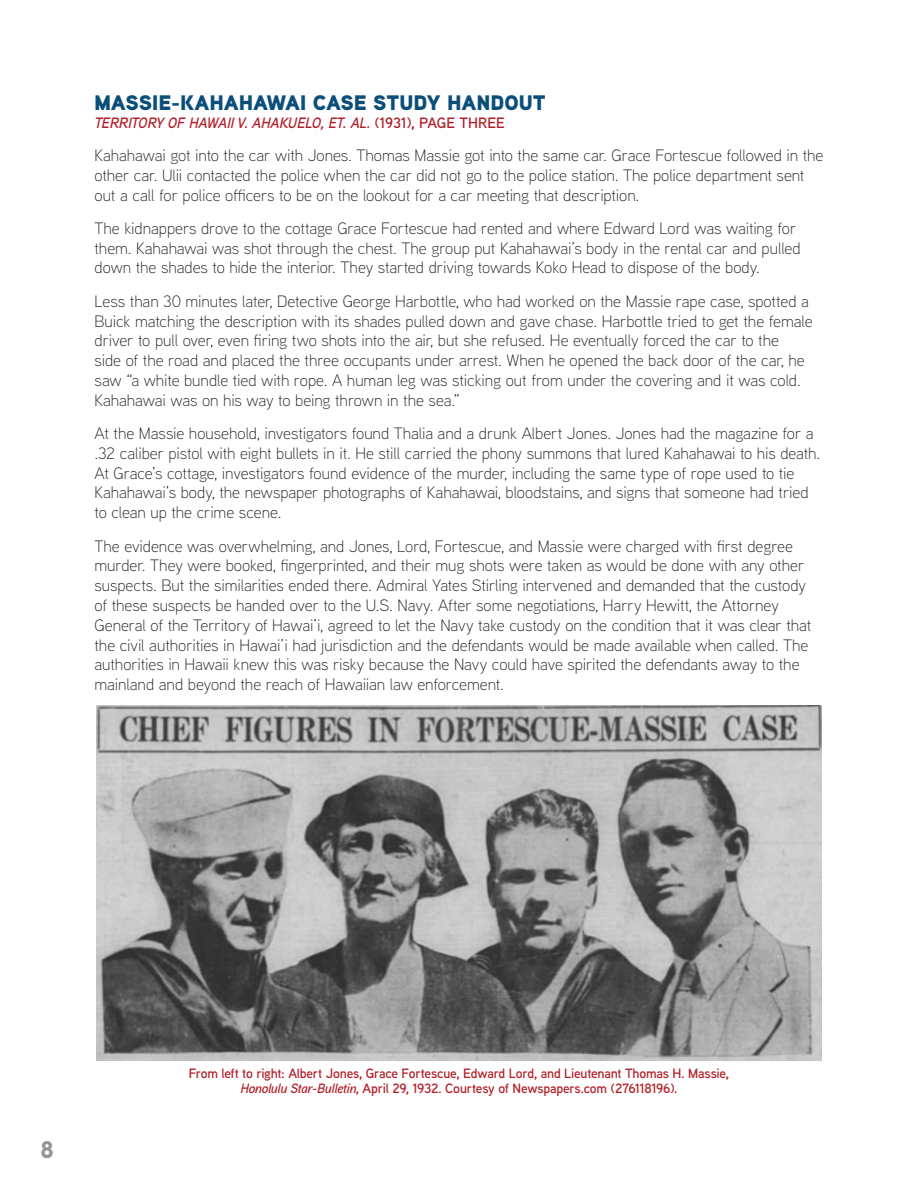
<style>
.page{position:relative;width:918px;height:1188px;background:#fff}
.page>*{position:absolute;margin:0;border:0;box-sizing:border-box;transform-origin:0 0}
.t1{font:900 24px "Aaux Next";color:#939598}
.t2{font:900 21px "Aaux Next";color:#0a4e79}
.t3{font:300 16.5px/19.8px "Aaux Next";letter-spacing:-.005em;color:#231f20}
.t4{font:italic 600 15px "Aaux Next";letter-spacing:-.01em;color:#b11f28}
.image_captions{font:600 13.5px/15px "Aaux Next";letter-spacing:-.015em;color:#b11f28;text-align:center}
.s1{font-style:normal}
.s2{font-style:italic}
</style>
<div class="page">
<img style="left:96px;top:706px;width:726px;height:354px">
<p class="t2" style="left:94px;top:87px;width:453px">MASSIE-KAHAHAWAI CASE STUDY HANDOUT</p>
<p class="t4" style="left:94px;top:112px;width:412px">TERRITORY OF HAWAII V. AHAKUELO, ET. AL. <span class="s1">(1931), PAGE THREE</span></p>
<p class="t3" style="left:94px;top:145px;width:730px">Kahahawai got into the car with Jones. Thomas Massie got into the same car. Grace Fortescue followed in the other car. Ulii contacted the police when the car did not go to the police station. The police department sent out a call for police officers to be on the lookout for a car meeting that description.</p>
<p class="t3" style="left:94px;top:218px;width:708px">The kidnappers drove to the cottage Grace Fortescue had rented and where Edward Lord was waiting for them. Kahahawai was shot through the chest. The group put Kahahawai’s body in the rental car and pulled down the shades to hide the interior. They started driving towards Koko Head to dispose of the body.</p>
<p class="t3" style="left:94px;top:290px;width:720px">Less than 30 minutes later, Detective George Harbottle, who had worked on the Massie rape case, spotted a Buick matching the description with its shades pulled down and gave chase. Harbottle tried to get the female driver to pull over, even firing two shots into the air, but she refused. He eventually forced the car to the<br>side of the road and placed the three occupants under arrest. When he opened the back door of the car, he saw “a white bundle tied with rope. A human leg was sticking out from under the covering and it was cold.<br>Kahahawai was on his way to being thrown in the sea.”</p>
<p class="t3" style="left:94px;top:423px;width:727px">At the Massie household, investigators found Thalia and a drunk Albert Jones. Jones had the magazine for a .32 caliber pistol with eight bullets in it. He still carried the phony summons that lured Kahahawai to his death.<br>At Grace’s cottage, investigators found evidence of the murder, including the same type of rope used to tie Kahahawai’s body, the newspaper photographs of Kahahawai, bloodstains, and signs that someone had tried to clean up the crime scene.</p>
<p class="t3" style="left:94px;top:535px;width:718px">The evidence was overwhelming, and Jones, Lord, Fortescue, and Massie were charged with first degree murder. They were booked, fingerprinted, and their mug shots were taken as would be done with any other suspects. But the similarities ended there. Admiral Yates Stirling intervened and demanded that the custody of these suspects be handed over to the U.S. Navy. After some negotiations, Harry Hewitt, the Attorney General of the Territory of Hawai’i, agreed to let the Navy take custody on the condition that it was clear that the civil authorities in Hawai’i had jurisdiction and the defendants would be made available when called. The authorities in Hawaii knew this was risky because the Navy could have spirited the defendants away to the mainland and beyond the reach of Hawaiian law enforcement.</p>
<h1 class="t1" style="left:41px;top:1133px;width:15px">8</h1>
<p class="image_captions" style="left:189px;top:1065px;width:542px">From left to right: Albert Jones, Grace Fortescue, Edward Lord, and Lieutenant Thomas H. Massie,<br><span class="s2">Honolulu Star-Bulletin</span>, April 29, 1932. Courtesy of Newspapers.com (276118196).</p>
</div>
